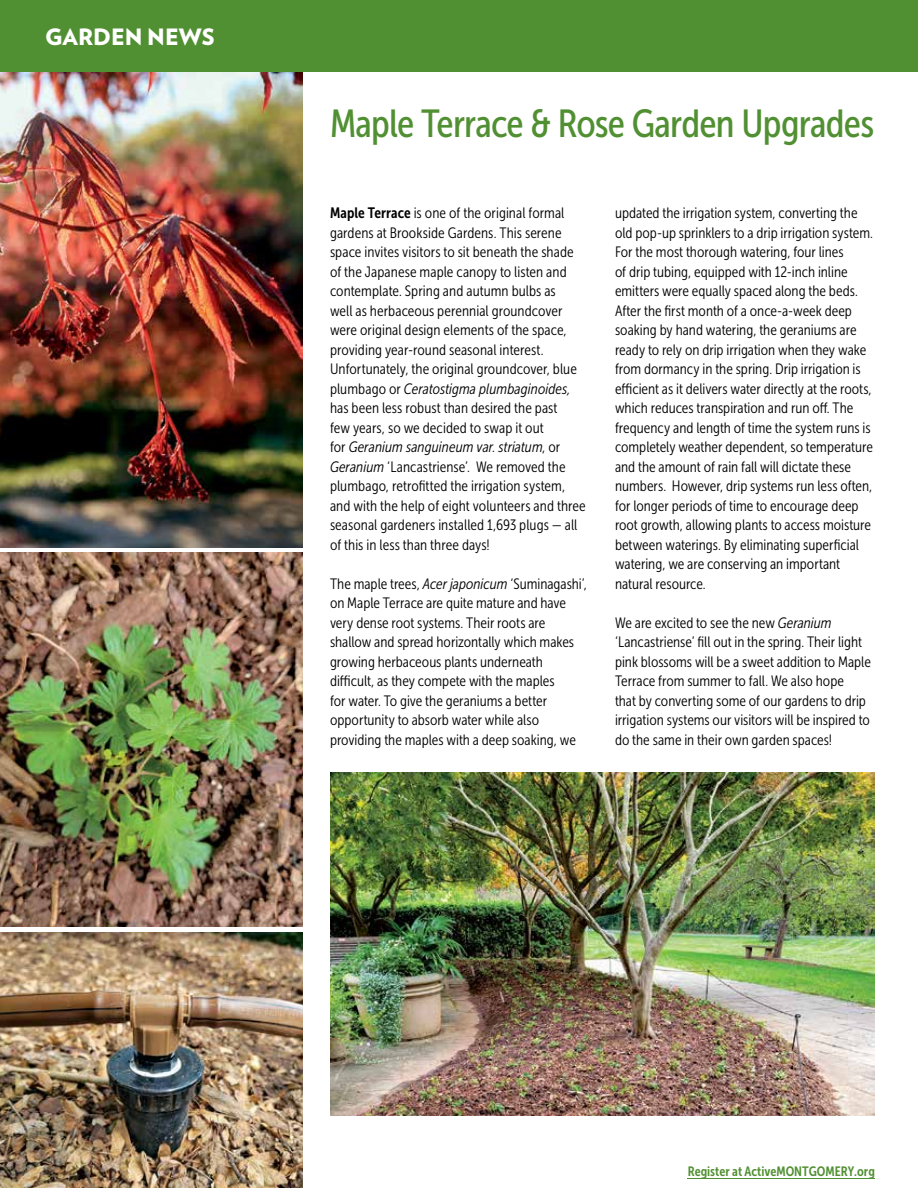
<style>
.page{position:relative;width:918px;height:1188px;background:#fff}
.page>*{position:absolute;margin:0;border:0;box-sizing:border-box;transform-origin:0 0}
.t1{font:39px "Museo Sans Cond 500";letter-spacing:-.02em;color:#519032}
.t2{font:900 22.5px "Verlag";color:#fff}
.t3{font:15px/19.5px "Museo Sans Cond 300";color:#000}
.t4{font:13.5px "Museo Sans Cond 700";color:#519032}
.s1{font-family:"Museo Sans Cond 700"}
.s2{font-style:italic}
</style>
<div class="page">
<img style="left:0;top:72px;width:303px;height:476px">
<img style="left:0;top:552px;width:303px;height:374px">
<div style="left:0;top:0;width:918px;height:72px;background:#519032"></div>
<hr style="left:688px;top:1178px;width:187px;height:1px;background:#519032">
<img style="left:330px;top:772px;width:544px;height:344px">
<img style="left:0;top:932px;width:303px;height:256px">
<h2 class="t2" style="left:45px;top:18px;width:171px">GARDEN NEWS</h2>
<h1 class="t1" style="left:330px;top:102px;width:546px">Maple Terrace &amp; Rose Garden Upgrades</h1>
<p class="t3" style="left:330px;top:203px;width:257px"><span class="s1">Maple Terrace</span> is one of the original formal gardens at Brookside Gardens. This serene space invites visitors to sit beneath the shade of the Japanese maple canopy to listen and contemplate. Spring and autumn bulbs as<br>well as herbaceous perennial groundcover were original design elements of the space, providing year-round seasonal interest.<br>Unfortunately, the original groundcover, blue plumbago or <span class="s2">Ceratostigma plumbaginoides, </span>has been less robust than desired the past<br>few years, so we decided to swap it out<br>for <span class="s2">Geranium sanguineum var. striatum</span>, or <span class="s2">Geranium</span> ‘Lancastriense’. We removed the plumbago, retrofitted the irrigation system, and with the help of eight volunteers and three seasonal gardeners installed 1,693 plugs — all of this in less than three days!</p>
<p class="t3" style="left:330px;top:574px;width:259px">The maple trees, <span class="s2">Acer japonicum</span> ‘Suminagashi’, on Maple Terrace are quite mature and have very dense root systems. Their roots are shallow and spread horizontally which makes growing herbaceous plants underneath difficult, as they compete with the maples<br>for water. To give the geraniums a better opportunity to absorb water while also providing the maples with a deep soaking, we</p>
<p class="t3" style="left:615px;top:203px;width:260px">updated the irrigation system, converting the old pop-up sprinklers to a drip irrigation system.<br>For the most thorough watering, four lines<br>of drip tubing, equipped with 12-inch inline emitters were equally spaced along the beds.<br>After the first month of a once-a-week deep soaking by hand watering, the geraniums are ready to rely on drip irrigation when they wake from dormancy in the spring. Drip irrigation is efficient as it delivers water directly at the roots, which reduces transpiration and run off. The frequency and length of time the system runs is completely weather dependent, so temperature and the amount of rain fall will dictate these numbers. However, drip systems run less often, for longer periods of time to encourage deep root growth, allowing plants to access moisture between waterings. By eliminating superficial watering, we are conserving an important natural resource.</p>
<p class="t3" style="left:615px;top:613px;width:257px">We are excited to see the new <span class="s2">Geranium </span>‘Lancastriense’ fill out in the spring. Their light pink blossoms will be a sweet addition to Maple Terrace from summer to fall. We also hope<br>that by converting some of our gardens to drip irrigation systems our visitors will be inspired to do the same in their own garden spaces!</p>
<p class="t4" style="left:688px;top:1164px;width:189px">Register at ActiveMONTGOMERY.org</p>
</div>
